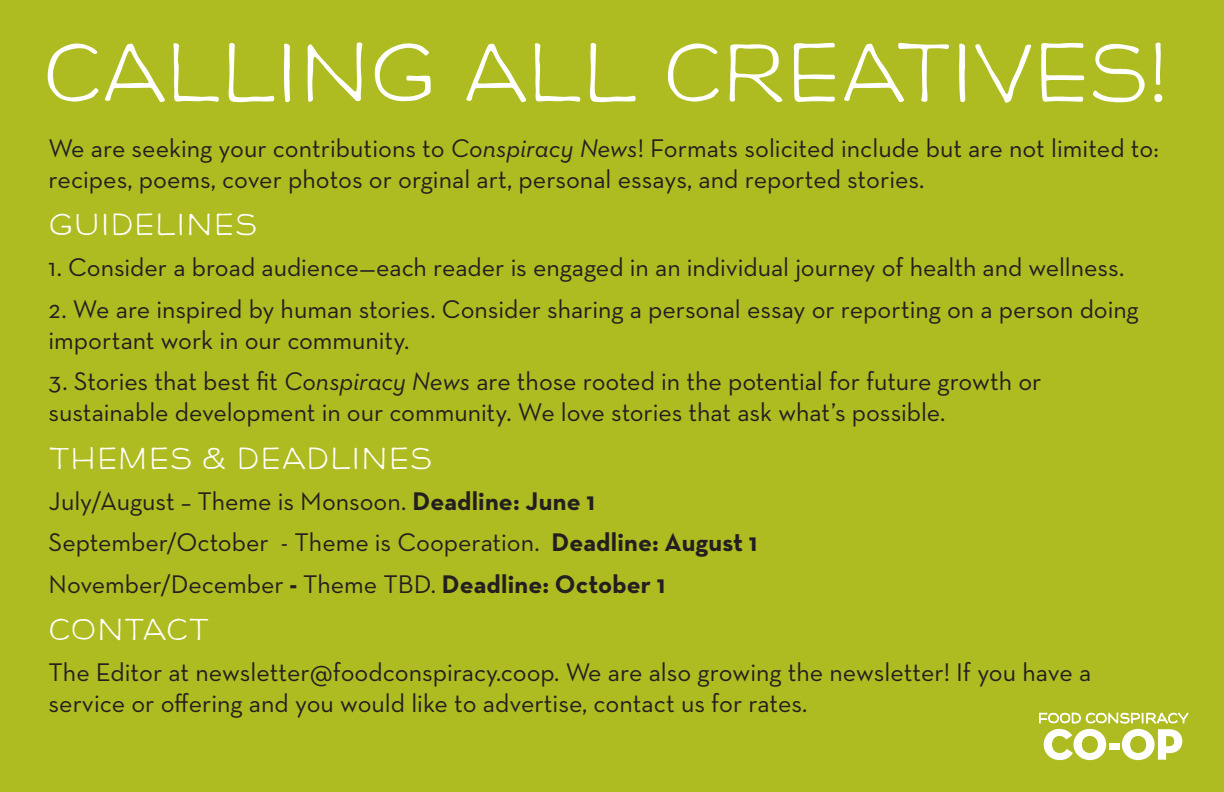
<style>
.page{position:relative;width:1224px;height:792px;background:#aebc21}
.page>*{position:absolute;margin:0;border:0;box-sizing:border-box;transform-origin:0 0}
.t1{font:85.2px "Neutra Disp Drafting Alt";letter-spacing:-.035em;color:#fff}
.t2{font:31.2px "Neutra Disp Drafting Alt";letter-spacing:.01em;color:#fff}
.t3{font:26px/31.2px "Neutra Text";color:#231f20}
.s1{font-style:italic}
.s2{font-weight:700}
</style>
<div class="page">
<svg style="left:1039px;top:712px;width:149px;height:48px"></svg>
<p class="t1" style="left:42px;top:20px;width:1130px">CALLING ALL CREATIVES!</p>
<p class="t3" style="left:49px;top:132px;width:1112px">We are seeking your contributions to <span class="s1">Conspiracy News</span>! Formats solicited include but are not limited to: recipes, poems, cover photos or orginal art, personal essays, and reported stories.</p>
<p class="t2" style="left:49px;top:206px;width:209px">GUIDELINES</p>
<p class="t3" style="left:49px;top:252px;width:1077px">1. Consider a broad audience—each reader is engaged in an individual journey of health and wellness.</p>
<p class="t3" style="left:49px;top:293px;width:1092px">2. We are inspired by human stories. Consider sharing a personal essay or reporting on a person doing important work in our community.</p>
<p class="t3" style="left:49px;top:365px;width:994px">3. Stories that best fit <span class="s1">Conspiracy News</span> are those rooted in the potential for future growth or sustainable development in our community. We love stories that ask what’s possible.</p>
<p class="t2" style="left:49px;top:439px;width:384px">THEMES &amp; DEADLINES</p>
<p class="t3" style="left:49px;top:485px;width:548px">July/August – Theme is Monsoon. <span class="s2">Deadline: June 1</span></p>
<p class="t3" style="left:49px;top:526px;width:710px">September/October - Theme is Cooperation. <span class="s2">Deadline: August 1</span></p>
<p class="t3" style="left:49px;top:568px;width:618px">November/December <span class="s2">-</span> Theme TBD. <span class="s2">Deadline: October 1</span></p>
<p class="t2" style="left:49px;top:610px;width:163px">CONTACT</p>
<p class="t3" style="left:49px;top:656px;width:1044px">The Editor at newsletter@foodconspiracy.coop. We are also growing the newsletter! If you have a service or offering and you would like to advertise, contact us for rates.</p>
</div>
